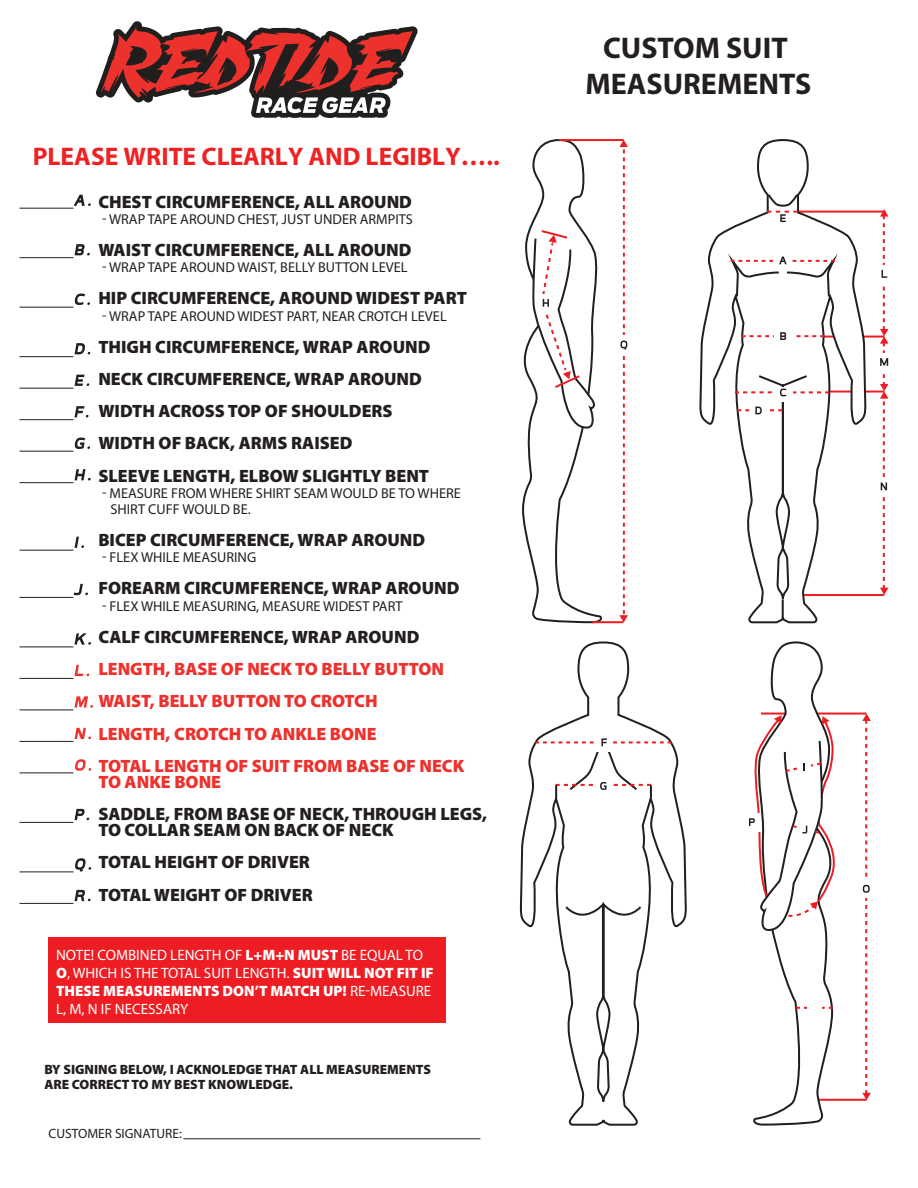
<style>
.page{position:relative;width:918px;height:1188px;background:#fff}
.page>*{position:absolute;margin:0;border:0;box-sizing:border-box;transform-origin:0 0}
.t1{font:700 30px/36px "Myriad Pro";color:#231f20;text-align:center}
.t2{font:700 25.5px "Myriad Pro";color:#ee2123}
.t3{font:900 17.85px/32.2px "Myriad Pro";color:#231f20}
.t4{font:900 17.85px/32.2px "Myriad Pro";color:#ed312d}
.t5{font:15px/18px "Myriad Pro";color:#fff}
.t6{font:14.25px/16px "Myriad Pro";color:#231f20}
.t7{font:900 13.5px/15px "Myriad Pro";color:#231f20}
.t8{font:13.5px "Myriad Pro";color:#231f20}
.s1{font-weight:900}
</style>
<div class="page">
<hr style="left:803px;top:1099px;width:64px;height:2px;background:#ee1d23">
<hr style="left:761px;top:713px;width:106px;height:2px;background:#ee1d23">
<hr style="left:792px;top:211px;width:92px;height:2px;background:#ee1d23">
<hr style="left:812px;top:336px;width:72px;height:2px;background:#ee1d23">
<hr style="left:826px;top:391px;width:58px;height:2px;background:#ee1d23">
<hr style="left:792px;top:594px;width:92px;height:2px;background:#ee1d23">
<svg style="left:699px;top:139px;width:168px;height:503px"></svg>
<svg style="left:519px;top:641px;width:168px;height:485px"></svg>
<svg style="left:563px;top:903px;width:80px;height:93px"></svg>
<hr style="left:559px;top:139px;width:65px;height:2px;background:#ee1d23">
<svg style="left:522px;top:140px;width:106px;height:484px"></svg>
<svg style="left:782px;top:599px;width:2px;height:19px"></svg>
<svg style="left:724px;top:172px;width:118px;height:322px"></svg>
<div style="left:595px;top:733px;width:18px;height:19px;background:#fff"></div>
<svg style="left:535px;top:738px;width:137px;height:61px"></svg>
<svg style="left:749px;top:642px;width:94px;height:483px"></svg>
<svg style="left:862px;top:714px;width:9px;height:386px"></svg>
<div style="left:807px;top:1001px;width:15px;height:15px;background:#fff"></div>
<svg style="left:880px;top:209px;width:8px;height:386px"></svg>
<div style="left:48px;top:938px;width:397px;height:85px;background:#ee1d23"></div>
<hr style="left:183px;top:1138px;width:297px;height:1px;background:#231f20">
<svg style="left:96px;top:21px;width:322px;height:97px"></svg>
<hr style="left:19px;top:208px;width:54px;height:1px;background:#231f20">
<hr style="left:19px;top:257px;width:54px;height:1px;background:#231f20">
<hr style="left:19px;top:307px;width:54px;height:1px;background:#231f20">
<hr style="left:19px;top:356px;width:54px;height:1px;background:#231f20">
<hr style="left:19px;top:388px;width:54px;height:1px;background:#231f20">
<hr style="left:19px;top:419px;width:54px;height:1px;background:#231f20">
<hr style="left:19px;top:451px;width:54px;height:1px;background:#231f20">
<hr style="left:19px;top:482px;width:54px;height:1px;background:#231f20">
<hr style="left:19px;top:550px;width:54px;height:1px;background:#231f20">
<svg style="left:74px;top:195px;width:17px;height:11px"></svg>
<svg style="left:75px;top:244px;width:15px;height:11px"></svg>
<svg style="left:74px;top:294px;width:16px;height:11px"></svg>
<svg style="left:75px;top:343px;width:15px;height:11px"></svg>
<svg style="left:75px;top:375px;width:14px;height:11px"></svg>
<svg style="left:75px;top:406px;width:14px;height:11px"></svg>
<svg style="left:74px;top:438px;width:16px;height:11px"></svg>
<svg style="left:75px;top:469px;width:16px;height:11px"></svg>
<svg style="left:75px;top:537px;width:9px;height:11px"></svg>
<hr style="left:19px;top:597px;width:54px;height:1px;background:#231f20">
<hr style="left:19px;top:647px;width:54px;height:1px;background:#231f20">
<hr style="left:19px;top:678px;width:54px;height:1px;background:#231f20">
<hr style="left:19px;top:710px;width:54px;height:1px;background:#231f20">
<hr style="left:19px;top:741px;width:54px;height:1px;background:#231f20">
<hr style="left:19px;top:773px;width:54px;height:1px;background:#231f20">
<hr style="left:19px;top:822px;width:54px;height:1px;background:#231f20">
<hr style="left:19px;top:872px;width:54px;height:1px;background:#231f20">
<hr style="left:19px;top:903px;width:54px;height:1px;background:#231f20">
<svg style="left:74px;top:584px;width:14px;height:11px"></svg>
<svg style="left:75px;top:633px;width:16px;height:12px"></svg>
<svg style="left:75px;top:665px;width:14px;height:11px"></svg>
<svg style="left:75px;top:696px;width:18px;height:12px"></svg>
<svg style="left:75px;top:728px;width:16px;height:11px"></svg>
<svg style="left:75px;top:759px;width:16px;height:12px"></svg>
<svg style="left:75px;top:809px;width:14px;height:11px"></svg>
<svg style="left:75px;top:858px;width:16px;height:14px"></svg>
<svg style="left:75px;top:890px;width:16px;height:11px"></svg>
<h2 class="t2" style="left:33px;top:140px;width:468px">PLEASE WRITE CLEARLY AND LEGIBLY…..</h2>
<p class="t3" style="left:98px;top:185px;width:315px">CHEST CIRCUMFERENCE, ALL AROUND</p>
<p class="t6" style="left:102px;top:211px;width:312px">- WRAP TAPE AROUND CHEST, JUST UNDER ARMPITS</p>
<p class="t3" style="left:98px;top:233px;width:315px">WAIST CIRCUMFERENCE, ALL AROUND</p>
<p class="t6" style="left:102px;top:259px;width:307px">- WRAP TAPE AROUND WAIST, BELLY BUTTON LEVEL</p>
<p class="t3" style="left:98px;top:282px;width:370px">HIP CIRCUMFERENCE, AROUND WIDEST PART</p>
<p class="t6" style="left:102px;top:308px;width:346px">- WRAP TAPE AROUND WIDEST PART, NEAR CROTCH LEVEL</p>
<p class="t3" style="left:98px;top:330px;width:334px">THIGH CIRCUMFERENCE, WRAP AROUND<br>NECK CIRCUMFERENCE, WRAP AROUND<br>WIDTH ACROSS TOP OF SHOULDERS<br>WIDTH OF BACK, ARMS RAISED<br>SLEEVE LENGTH, ELBOW SLIGHTLY BENT</p>
<p class="t6" style="left:110px;top:485px;width:352px;text-indent:-8px">- MEASURE FROM WHERE SHIRT SEAM WOULD BE TO WHERE<br>SHIRT CUFF WOULD BE.</p>
<p class="t3" style="left:98px;top:523px;width:328px">BICEP CIRCUMFERENCE, WRAP AROUND</p>
<p class="t6" style="left:102px;top:549px;width:156px">- FLEX WHILE MEASURING</p>
<p class="t3" style="left:98px;top:572px;width:363px">FOREARM CIRCUMFERENCE, WRAP AROUND</p>
<p class="t6" style="left:102px;top:598px;width:302px">- FLEX WHILE MEASURING, MEASURE WIDEST PART</p>
<p class="t3" style="left:98px;top:620px;width:323px">CALF CIRCUMFERENCE, WRAP AROUND</p>
<p class="t4" style="left:98px;top:652px;width:367px">LENGTH, BASE OF NECK TO BELLY BUTTON<br>WAIST, BELLY BUTTON TO CROTCH<br>LENGTH, CROTCH TO ANKLE BONE<br>TOTAL LENGTH OF SUIT FROM BASE OF NECK</p>
<p class="t4" style="left:98px;top:765px;width:124px">TO ANKE BONE</p>
<p class="t3" style="left:98px;top:805px;width:390px;line-height:16px">SADDLE, FROM BASE OF NECK, THROUGH LEGS,<br>TO COLLAR SEAM ON BACK OF NECK</p>
<p class="t3" style="left:98px;top:846px;width:216px">TOTAL HEIGHT OF DRIVER<br>TOTAL WEIGHT OF DRIVER</p>
<p class="t5" style="left:56px;top:946px;width:379px">NOTE! COMBINED LENGTH OF <span class="s1">L+M+N MUST</span> BE EQUAL TO <span class="s1">O</span>, WHICH IS THE TOTAL SUIT LENGTH. <span class="s1">SUIT WILL NOT FIT IF THESE MEASUREMENTS DON’T MATCH UP!</span> RE-MEASURE L, M, N IF NECESSARY</p>
<p class="t7" style="left:44px;top:1061px;width:388px">BY SIGNING BELOW, I ACKNOLEDGE THAT ALL MEASUREMENTS<br>ARE CORRECT TO MY BEST KNOWLEDGE.</p>
<p class="t8" style="left:49px;top:1125px;width:135px">CUSTOMER SIGNATURE:</p>
<h1 class="t1" style="left:585px;top:29px;width:228px">CUSTOM SUIT<br>MEASUREMENTS</h1>
</div>
